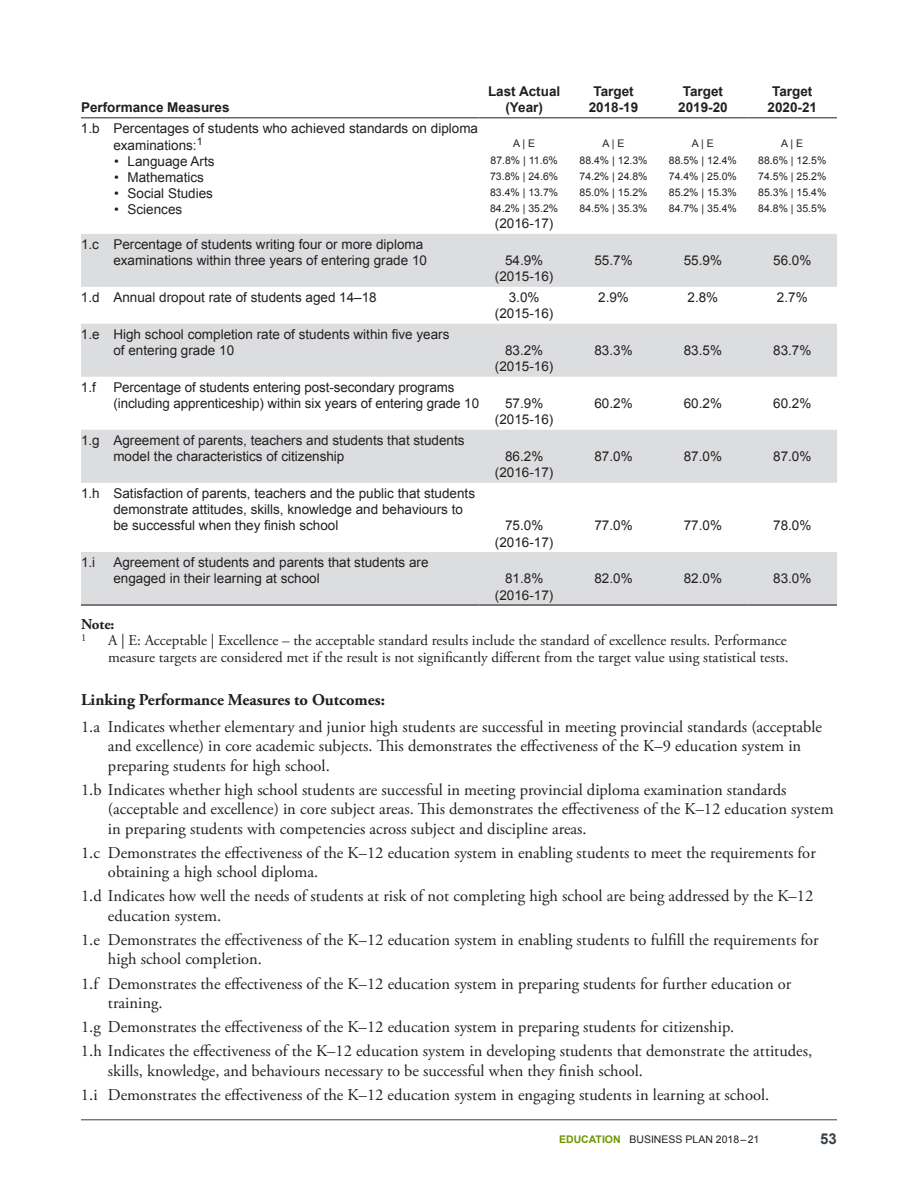
<style>
.page{position:relative;width:918px;height:1188px;background:#fff}
.page>*{position:absolute;margin:0;border:0;box-sizing:border-box;transform-origin:0 0}
.t1{font:16.5px/19.5px "Adobe Garamond Pro";color:#231f20}
.t2{font:700 16.5px "Adobe Garamond Pro";color:#231f20}
.t3{font:15px/16.5px "Adobe Garamond Pro";color:#231f20}
.t4{font:700 15px "Adobe Garamond Pro";color:#231f20}
.t5{font:700 15px "Arial";color:#36424a}
.t6{font:13.5px/16.2px "Arial";color:#231f20;text-align:center}
.t7{font:700 13.5px/16.2px "Arial";color:#231f20;text-align:center}
.t8{font:10.5px/16.2px "Arial";color:#231f20;text-align:center}
.t9{font:10.5px "Adobe Garamond Pro";color:#231f20}
.s1{font-weight:700;color:#719500}
</style>
<div class="page">
<svg style="left:81px;top:234px;width:756px;height:370px;fill:#dcdddf"></svg>
<hr style="left:81px;top:117px;width:399px;height:1px;background:#231f20">
<hr style="left:480px;top:117px;width:89px;height:1px;background:#231f20">
<hr style="left:569px;top:117px;width:89px;height:1px;background:#231f20">
<hr style="left:658px;top:117px;width:90px;height:1px;background:#231f20">
<hr style="left:748px;top:117px;width:89px;height:1px;background:#231f20">
<hr style="left:81px;top:604px;width:399px;height:2px;background:#231f20">
<hr style="left:480px;top:604px;width:89px;height:2px;background:#231f20">
<hr style="left:569px;top:604px;width:89px;height:2px;background:#231f20">
<hr style="left:658px;top:604px;width:90px;height:2px;background:#231f20">
<hr style="left:748px;top:604px;width:89px;height:2px;background:#231f20">
<hr style="left:81px;top:1119px;width:756px;height:1px;background:#36424a">
<p class="t7" style="left:81px;top:100px;width:150px">Performance Measures</p>
<p class="t6" style="left:113px;top:121px;width:366px;text-align:left;text-indent:-32px">1.b Percentages of students who achieved standards on diploma examinations:<sup>1</sup></p>
<p class="t6" style="left:114px;top:153px;width:102px">• Language Arts</p>
<p class="t6" style="left:114px;top:169px;width:92px">• Mathematics</p>
<p class="t6" style="left:114px;top:186px;width:101px">• Social Studies</p>
<p class="t6" style="left:114px;top:202px;width:70px">• Sciences</p>
<p class="t6" style="left:81px;top:236px;width:348px;text-align:right">1.c Percentage of students writing four or more diploma examinations within three years of entering grade 10</p>
<p class="t7" style="left:488px;top:84px;width:74px">Last Actual (Year)</p>
<p class="t7" style="left:589px;top:84px;width:51px">Target<br>2018-19</p>
<p class="t7" style="left:678px;top:84px;width:51px">Target<br>2019-20</p>
<p class="t7" style="left:768px;top:84px;width:51px">Target<br>2020-21</p>
<p class="t8" style="left:490px;top:136px;width:70px">A | E<br>87.8% | 11.6%<br>73.8% | 24.6%<br>83.4% | 13.7%<br>84.2% | 35.2%</p>
<p class="t6" style="left:495px;top:216px;width:60px">(2016-17)</p>
<p class="t8" style="left:580px;top:136px;width:70px">A | E<br>88.4% | 12.3%<br>74.2% | 24.8%<br>85.0% | 15.2%<br>84.5% | 35.3%</p>
<p class="t8" style="left:669px;top:136px;width:70px">A | E<br>88.5% | 12.4%<br>74.4% | 25.0%<br>85.2% | 15.3%<br>84.7% | 35.4%</p>
<p class="t8" style="left:758px;top:136px;width:70px">A | E<br>88.6% | 12.5%<br>74.5% | 25.2%<br>85.3% | 15.4%<br>84.8% | 35.5%</p>
<p class="t6" style="left:495px;top:253px;width:60px">54.9% (2015-16)</p>
<p class="t6" style="left:594px;top:253px;width:40px">55.7%</p>
<p class="t6" style="left:684px;top:253px;width:40px">55.9%</p>
<p class="t6" style="left:773px;top:253px;width:40px">56.0%</p>
<p class="t6" style="left:81px;top:289px;width:297px">1.d Annual dropout rate of students aged 14–18</p>
<p class="t6" style="left:495px;top:289px;width:60px">3.0% (2015-16)</p>
<p class="t6" style="left:598px;top:289px;width:32px">2.9%</p>
<p class="t6" style="left:688px;top:289px;width:32px">2.8%</p>
<p class="t6" style="left:777px;top:289px;width:32px">2.7%</p>
<p class="t6" style="left:113px;top:326px;width:338px;text-align:left;text-indent:-32px">1.e High school completion rate of students within five years of entering grade 10</p>
<p class="t6" style="left:495px;top:342px;width:60px">83.2% (2015-16)</p>
<p class="t6" style="left:594px;top:342px;width:40px">83.3%</p>
<p class="t6" style="left:684px;top:342px;width:40px">83.5%</p>
<p class="t6" style="left:773px;top:342px;width:40px">83.7%</p>
<p class="t6" style="left:81px;top:379px;width:17px">1.f</p>
<p class="t6" style="left:113px;top:379px;width:367px;text-align:left">Percentage of students entering post-secondary programs (including apprenticeship) within six years of entering grade 10</p>
<p class="t6" style="left:113px;top:432px;width:353px;text-align:left;text-indent:-32px">1.g Agreement of parents, teachers and students that students model the characteristics of citizenship</p>
<p class="t6" style="left:113px;top:485px;width:363px;text-align:left;text-indent:-32px">1.h Satisfaction of parents, teachers and the public that students demonstrate attitudes, skills, knowledge and behaviours to be successful when they finish school</p>
<p class="t6" style="left:81px;top:555px;width:16px">1.i</p>
<p class="t6" style="left:113px;top:555px;width:317px;text-align:left">Agreement of students and parents that students are engaged in their learning at school</p>
<p class="t6" style="left:495px;top:395px;width:60px">57.9% (2015-16)</p>
<p class="t6" style="left:594px;top:395px;width:40px">60.2%</p>
<p class="t6" style="left:684px;top:395px;width:40px">60.2%</p>
<p class="t6" style="left:773px;top:395px;width:40px">60.2%</p>
<p class="t6" style="left:495px;top:448px;width:60px">86.2% (2016-17)</p>
<p class="t6" style="left:594px;top:448px;width:40px">87.0%</p>
<p class="t6" style="left:684px;top:448px;width:40px">87.0%</p>
<p class="t6" style="left:773px;top:448px;width:40px">87.0%</p>
<p class="t6" style="left:495px;top:518px;width:60px">75.0% (2016-17)</p>
<p class="t6" style="left:594px;top:518px;width:40px">77.0%</p>
<p class="t6" style="left:684px;top:518px;width:40px">77.0%</p>
<p class="t6" style="left:773px;top:518px;width:40px">78.0%</p>
<p class="t6" style="left:495px;top:571px;width:60px">81.8% (2016-17)</p>
<p class="t6" style="left:594px;top:571px;width:40px">82.0%</p>
<p class="t6" style="left:684px;top:571px;width:40px">82.0%</p>
<p class="t6" style="left:773px;top:571px;width:40px">83.0%</p>
<p class="t4" style="left:81px;top:615px;width:35px">Note:</p>
<p class="t9" style="left:81px;top:631px;width:7px">1</p>
<p class="t3" style="left:108px;top:633px;width:680px">A | E: Acceptable | Excellence – the acceptable standard results include the standard of excellence results. Performance measure targets are considered met if the result is not significantly different from the target value using statistical tests.</p>
<p class="t2" style="left:81px;top:691px;width:306px">Linking Performance Measures to Outcomes:</p>
<p class="t1" style="left:108px;top:717px;width:716px;text-indent:-27px">1.a Indicates whether elementary and junior high students are successful in meeting provincial standards (acceptable and excellence) in core academic subjects. This demonstrates the effectiveness of the K–9 education system in preparing students for high school.</p>
<p class="t1" style="left:108px;top:780px;width:727px;text-indent:-27px">1.b Indicates whether high school students are successful in meeting provincial diploma examination standards (acceptable and excellence) in core subject areas. This demonstrates the effectiveness of the K–12 education system in preparing students with competencies across subject and discipline areas.</p>
<p class="t1" style="left:108px;top:843px;width:709px;text-indent:-27px">1.c Demonstrates the effectiveness of the K–12 education system in enabling students to meet the requirements for obtaining a high school diploma.</p>
<p class="t1" style="left:108px;top:887px;width:707px;text-indent:-27px">1.d Indicates how well the needs of students at risk of not completing high school are being addressed by the K–12 education system.</p>
<p class="t1" style="left:108px;top:931px;width:712px;text-indent:-27px">1.e Demonstrates the effectiveness of the K–12 education system in enabling students to fulfill the requirements for high school completion.</p>
<p class="t1" style="left:108px;top:974px;width:685px;text-indent:-27px">1.f Demonstrates the effectiveness of the K–12 education system in preparing students for further education or training.</p>
<p class="t1" style="left:81px;top:1015px;width:733px;line-height:24.2px">1.g Demonstrates the effectiveness of the K–12 education system in preparing students for citizenship.<br>1.h Indicates the effectiveness of the K–12 education system in developing students that demonstrate the attitudes,</p>
<p class="t1" style="left:81px;top:1059px;width:688px;line-height:24.2px;text-indent:27px">skills, knowledge, and behaviours necessary to be successful when they finish school.<br>1.i Demonstrates the effectiveness of the K–12 education system in engaging students in learning at school.</p>
<p class="t8" style="left:559px;top:1131px;width:202px"><span class="s1">EDUCATION</span> BUSINESS PLAN 2018–21</p>
<p class="t5" style="left:820px;top:1128px;width:18px">53</p>
</div>
